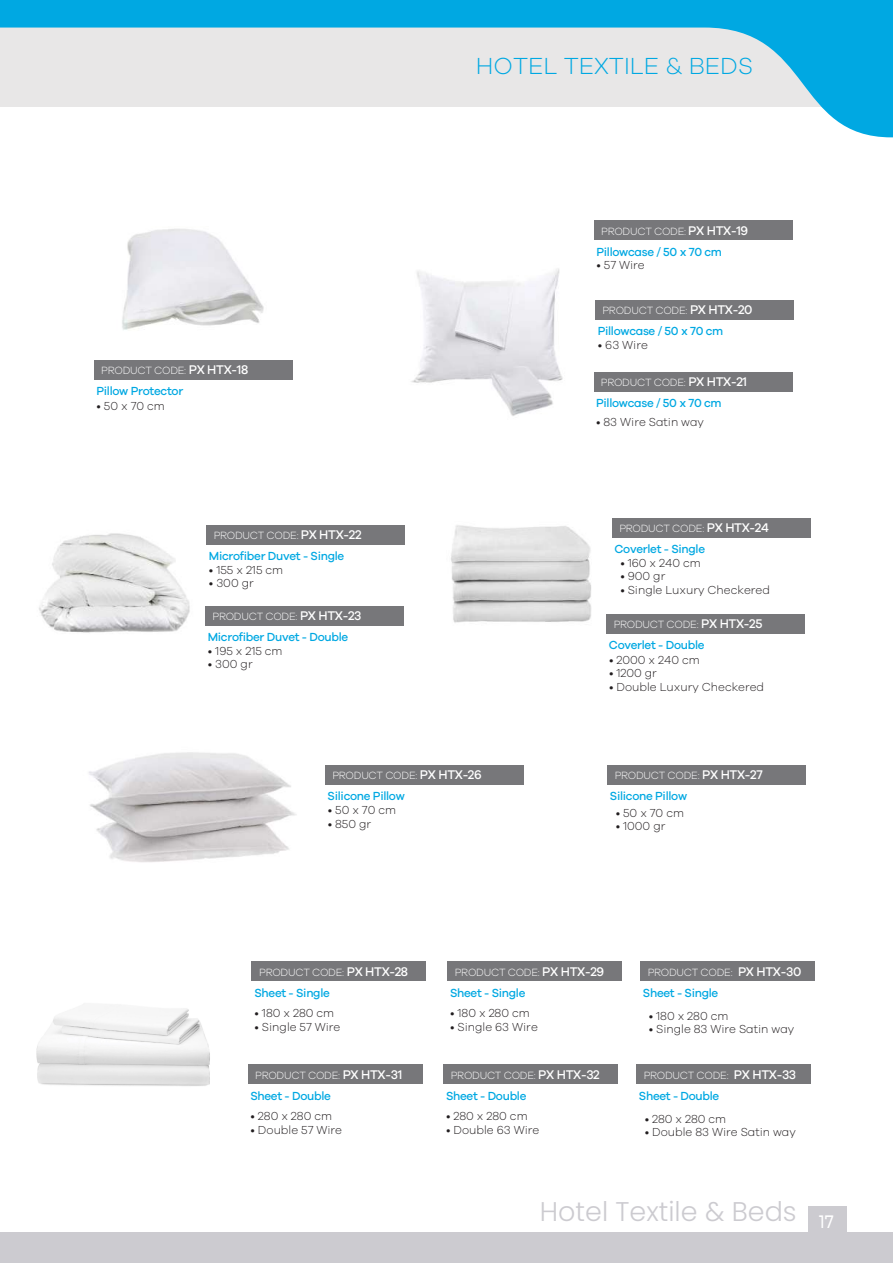
<style>
.page{position:relative;width:893px;height:1263px;background:#fff}
.page>*{position:absolute;margin:0;border:0;box-sizing:border-box;transform-origin:0 0}
.t1{font:300 27px "Poppins";color:#cccbd0}
.t2{font:300 24px "Galano Grotesque";color:#00a8e2}
.t3{font:500 12.15px "Galano Grotesque";letter-spacing:-.025em;color:#00a8e2}
.t4{font:300 12px "Galano Grotesque";color:#221e20}
.t5{font:300 10.8px "Galano Grotesque";letter-spacing:-.025em;color:#fff}
.s1{font-weight:500;font-size:12.9px}
</style>
<div class="page">
<img style="left:89px;top:752px;width:208px;height:110px">
<div style="left:447px;top:962px;width:174px;height:19px;background:#77777a"></div>
<img style="left:36px;top:1004px;width:174px;height:82px">
<div style="left:252px;top:962px;width:174px;height:19px;background:#77777a"></div>
<div style="left:640px;top:962px;width:175px;height:19px;background:#77777a"></div>
<div style="left:444px;top:1064px;width:174px;height:20px;background:#77777a"></div>
<div style="left:248px;top:1064px;width:175px;height:20px;background:#77777a"></div>
<div style="left:637px;top:1064px;width:174px;height:20px;background:#77777a"></div>
<img style="left:122px;top:229px;width:142px;height:101px">
<div style="left:94px;top:360px;width:199px;height:19px;background:#77777a"></div>
<img style="left:411px;top:268px;width:152px;height:148px">
<div style="left:595px;top:300px;width:199px;height:20px;background:#77777a"></div>
<div style="left:594px;top:221px;width:198px;height:19px;background:#77777a"></div>
<div style="left:594px;top:372px;width:198px;height:20px;background:#77777a"></div>
<div style="left:206px;top:606px;width:198px;height:20px;background:#77777a"></div>
<img style="left:39px;top:533px;width:151px;height:100px">
<div style="left:207px;top:525px;width:198px;height:20px;background:#77777a"></div>
<img style="left:451px;top:525px;width:140px;height:98px">
<div style="left:612px;top:518px;width:199px;height:20px;background:#77777a"></div>
<svg style="left:0;top:0;width:893px;height:137px;fill:#e8e7e7"></svg>
<div style="left:0;top:1233px;width:893px;height:30px;background:#cccbd0"></div>
<div style="left:808px;top:1206px;width:38px;height:29px;background:#cccbd0"></div>
<div style="left:325px;top:765px;width:199px;height:20px;background:#77777a"></div>
<div style="left:607px;top:614px;width:198px;height:20px;background:#77777a"></div>
<div style="left:608px;top:765px;width:198px;height:20px;background:#77777a"></div>
<h2 class="t2" style="left:476px;top:52px;width:278px">HOTEL TEXTILE &amp; BEDS</h2>
<p class="t5" style="left:601px;top:224px;width:149px">PRODUCT CODE: <span class="s1">PX HTX-19</span></p>
<p class="t4" style="left:596px;top:258px;width:50px">• 57 Wire</p>
<p class="t3" style="left:596px;top:244px;width:127px">Pillowcase / 50 x 70 cm</p>
<p class="t5" style="left:101px;top:364px;width:148px">PRODUCT CODE: <span class="s1">PX HTX-18</span></p>
<p class="t3" style="left:97px;top:383px;width:88px">Pillow Protector</p>
<p class="t4" style="left:97px;top:398px;width:70px">• 50 x 70 cm</p>
<p class="t5" style="left:214px;top:529px;width:149px">PRODUCT CODE: <span class="s1">PX HTX-22</span></p>
<p class="t4" style="left:209px;top:563px;width:76px">• 155 x 215 cm</p>
<p class="t4" style="left:209px;top:576px;width:46px">• 300 gr</p>
<p class="t3" style="left:209px;top:549px;width:137px">Microfiber Duvet - Single</p>
<p class="t5" style="left:213px;top:610px;width:150px">PRODUCT CODE: <span class="s1">PX HTX-23</span></p>
<p class="t4" style="left:208px;top:644px;width:76px">• 195 x 215 cm</p>
<p class="t4" style="left:208px;top:657px;width:46px">• 300 gr</p>
<p class="t3" style="left:208px;top:630px;width:142px">Microfiber Duvet - Double</p>
<p class="t5" style="left:332px;top:769px;width:151px">PRODUCT CODE: <span class="s1">PX HTX-26</span></p>
<p class="t4" style="left:328px;top:803px;width:70px">• 50 x 70 cm</p>
<p class="t4" style="left:328px;top:817px;width:45px">• 850 gr</p>
<p class="t3" style="left:328px;top:788px;width:79px">Silicone Pillow</p>
<p class="t5" style="left:602px;top:304px;width:152px">PRODUCT CODE: <span class="s1">PX HTX-20</span></p>
<p class="t4" style="left:598px;top:338px;width:52px">• 63 Wire</p>
<p class="t3" style="left:598px;top:324px;width:127px">Pillowcase / 50 x 70 cm</p>
<p class="t5" style="left:601px;top:376px;width:148px">PRODUCT CODE: <span class="s1">PX HTX-21</span></p>
<p class="t3" style="left:596px;top:396px;width:127px">Pillowcase / 50 x 70 cm</p>
<p class="t4" style="left:596px;top:414px;width:109px">• 83 Wire Satin way</p>
<p class="t5" style="left:619px;top:522px;width:151px">PRODUCT CODE: <span class="s1">PX HTX-24</span></p>
<p class="t3" style="left:615px;top:542px;width:92px">Coverlet - Single</p>
<p class="t4" style="left:620px;top:556px;width:82px">• 160 x 240 cm</p>
<p class="t4" style="left:620px;top:569px;width:47px">• 900 gr</p>
<p class="t4" style="left:620px;top:583px;width:151px">• Single Luxury Checkered</p>
<p class="t5" style="left:614px;top:618px;width:150px">PRODUCT CODE: <span class="s1">PX HTX-25</span></p>
<p class="t4" style="left:609px;top:652px;width:92px">• 2000 x 240 cm</p>
<p class="t4" style="left:609px;top:666px;width:49px">• 1200 gr</p>
<p class="t4" style="left:609px;top:679px;width:157px">• Double Luxury Checkered</p>
<p class="t3" style="left:609px;top:638px;width:97px">Coverlet - Double</p>
<p class="t5" style="left:615px;top:769px;width:149px">PRODUCT CODE: <span class="s1">PX HTX-27</span></p>
<p class="t3" style="left:610px;top:788px;width:79px">Silicone Pillow</p>
<p class="t4" style="left:616px;top:805px;width:70px">• 50 x 70 cm</p>
<p class="t4" style="left:616px;top:819px;width:51px">• 1000 gr</p>
<p class="t5" style="left:259px;top:965px;width:150px">PRODUCT CODE: <span class="s1">PX HTX-28</span></p>
<p class="t4" style="left:255px;top:1006px;width:81px">• 180 x 280 cm</p>
<p class="t4" style="left:255px;top:1019px;width:87px">• Single 57 Wire</p>
<p class="t3" style="left:254px;top:985px;width:77px">Sheet - Single</p>
<p class="t5" style="left:455px;top:965px;width:151px">PRODUCT CODE: <span class="s1">PX HTX-29</span></p>
<p class="t4" style="left:450px;top:1006px;width:81px">• 180 x 280 cm</p>
<p class="t4" style="left:450px;top:1019px;width:89px">• Single 63 Wire</p>
<p class="t3" style="left:450px;top:985px;width:77px">Sheet - Single</p>
<p class="t5" style="left:648px;top:965px;width:155px">PRODUCT CODE: <span class="s1">PX HTX-30</span></p>
<p class="t3" style="left:643px;top:985px;width:77px">Sheet - Single</p>
<p class="t4" style="left:649px;top:1008px;width:81px">• 180 x 280 cm</p>
<p class="t4" style="left:649px;top:1022px;width:147px">• Single 83 Wire Satin way</p>
<p class="t5" style="left:255px;top:1068px;width:149px">PRODUCT CODE: <span class="s1">PX HTX-31</span></p>
<p class="t4" style="left:250px;top:1109px;width:83px">• 280 x 280 cm</p>
<p class="t4" style="left:250px;top:1122px;width:93px">• Double 57 Wire</p>
<p class="t3" style="left:250px;top:1088px;width:82px">Sheet - Double</p>
<p class="t5" style="left:451px;top:1068px;width:150px">PRODUCT CODE: <span class="s1">PX HTX-32</span></p>
<p class="t4" style="left:446px;top:1109px;width:83px">• 280 x 280 cm</p>
<p class="t4" style="left:446px;top:1122px;width:95px">• Double 63 Wire</p>
<p class="t3" style="left:446px;top:1088px;width:82px">Sheet - Double</p>
<p class="t5" style="left:644px;top:1068px;width:154px">PRODUCT CODE: <span class="s1">PX HTX-33</span></p>
<p class="t3" style="left:639px;top:1088px;width:82px">Sheet - Double</p>
<p class="t4" style="left:645px;top:1111px;width:83px">• 280 x 280 cm</p>
<p class="t4" style="left:645px;top:1125px;width:153px">• Double 83 Wire Satin way</p>
<h1 class="t1" style="left:540px;top:1196px;width:295px">Hotel Textile &amp; Beds <sub>17</sub></h1>
</div>
